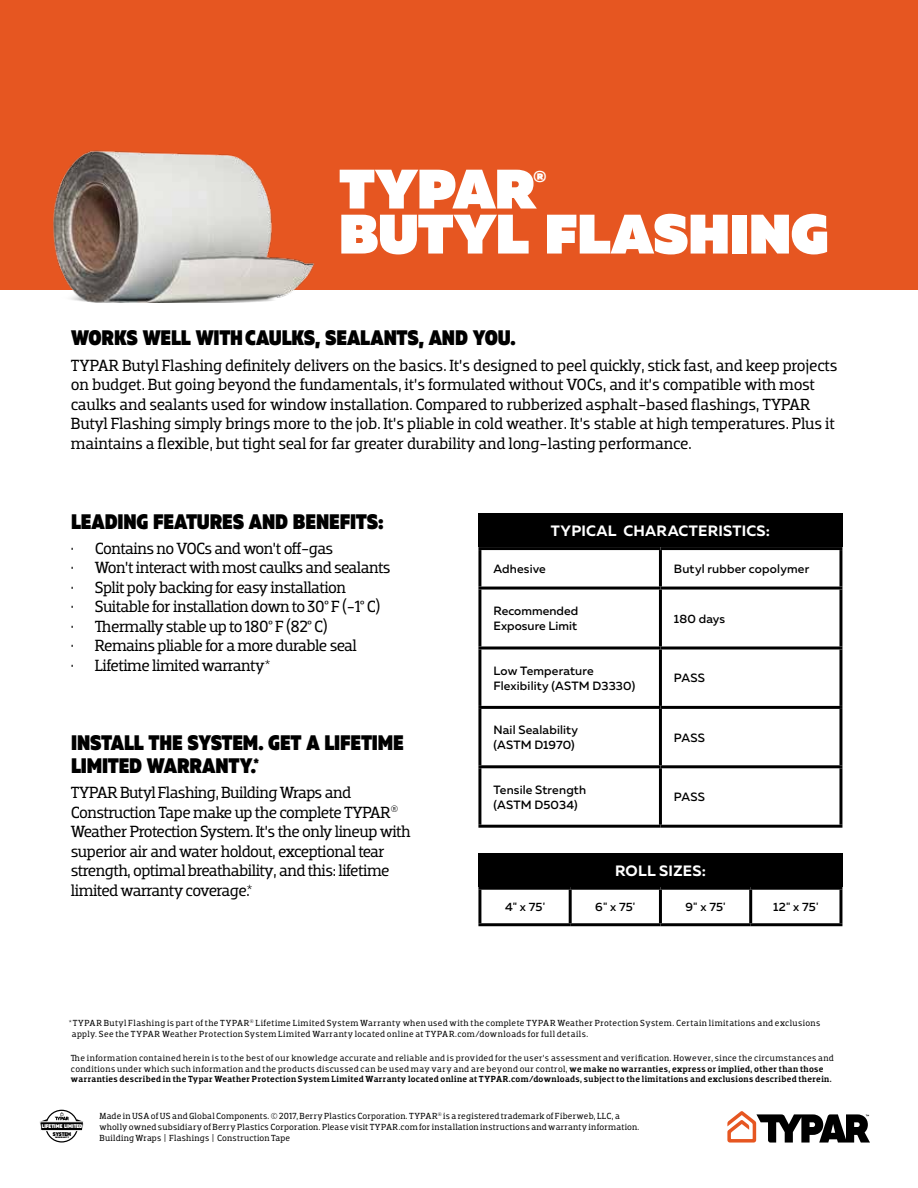
<style>
.page{position:relative;width:918px;height:1188px;background:#fff}
.page>*{position:absolute;margin:0;border:0;box-sizing:border-box;transform-origin:0 0}
.t1{font:800 55.5px "Muller";letter-spacing:-.01em;color:#fff}
.t2{font:800 21px/22.5px "Muller Narrow";letter-spacing:-.01em;color:#000}
.t3{font:16.5px/19.5px "Dobra Slab";letter-spacing:-.025em;color:#000}
.t4{font:800 15.75px "Muller";color:#fff}
.t5{font:700 15px "Muller";letter-spacing:.015em;color:#fff}
.t6{font:500 12px/15px "Muller";letter-spacing:.01em;color:#000}
.t7{font:9px/10.8px "Dobra Slab";letter-spacing:.035em;color:#000}
.t8{font:800 5.4px "Muller Narrow";color:#fff}
.t9{font:800 5.4px "Muller Narrow";color:#000}
.t10{font:800 2.1px "Muller";color:#000;scale:1.04 1}
.s1{font-weight:500}
</style>
<div class="page">
<div style="left:0;top:0;width:918px;height:289px;background:#e65621"></div>
<svg style="left:39px;top:1110px;width:45px;height:33px"></svg>
<svg style="left:727px;top:1111px;width:143px;height:32px"></svg>
<hr style="left:570px;top:887px;width:90px;height:3px;background:#000">
<hr style="left:569px;top:890px;width:3px;height:33px;background:#000">
<hr style="left:660px;top:887px;width:91px;height:3px;background:#000">
<hr style="left:659px;top:890px;width:3px;height:33px;background:#000">
<hr style="left:751px;top:887px;width:91px;height:3px;background:#000">
<hr style="left:749px;top:890px;width:3px;height:33px;background:#000">
<hr style="left:839px;top:890px;width:3px;height:33px;background:#000">
<hr style="left:570px;top:923px;width:90px;height:3px;background:#000">
<hr style="left:660px;top:923px;width:91px;height:3px;background:#000">
<hr style="left:751px;top:923px;width:91px;height:3px;background:#000">
<hr style="left:478px;top:887px;width:92px;height:3px;background:#000">
<hr style="left:478px;top:890px;width:3px;height:33px;background:#000">
<hr style="left:478px;top:923px;width:92px;height:3px;background:#000">
<div style="left:478px;top:853px;width:364px;height:34px;background:#000"></div>
<img style="left:0;top:150px;width:343px;height:153px">
<hr style="left:660px;top:547px;width:182px;height:3px;background:#000">
<hr style="left:659px;top:550px;width:3px;height:37px;background:#000">
<hr style="left:839px;top:550px;width:3px;height:37px;background:#000">
<hr style="left:478px;top:587px;width:182px;height:3px;background:#000">
<hr style="left:478px;top:590px;width:3px;height:57px;background:#000">
<hr style="left:660px;top:587px;width:182px;height:3px;background:#000">
<hr style="left:659px;top:590px;width:3px;height:57px;background:#000">
<hr style="left:839px;top:590px;width:3px;height:57px;background:#000">
<hr style="left:478px;top:647px;width:182px;height:2px;background:#000">
<hr style="left:478px;top:649px;width:3px;height:57px;background:#000">
<hr style="left:660px;top:647px;width:182px;height:2px;background:#000">
<hr style="left:659px;top:649px;width:3px;height:57px;background:#000">
<hr style="left:839px;top:649px;width:3px;height:57px;background:#000">
<hr style="left:478px;top:706px;width:182px;height:3px;background:#000">
<hr style="left:478px;top:709px;width:3px;height:56px;background:#000">
<hr style="left:660px;top:706px;width:182px;height:3px;background:#000">
<hr style="left:659px;top:709px;width:3px;height:56px;background:#000">
<hr style="left:839px;top:709px;width:3px;height:56px;background:#000">
<hr style="left:478px;top:765px;width:182px;height:3px;background:#000">
<hr style="left:478px;top:768px;width:3px;height:57px;background:#000">
<hr style="left:660px;top:765px;width:182px;height:3px;background:#000">
<hr style="left:659px;top:768px;width:3px;height:57px;background:#000">
<hr style="left:839px;top:768px;width:3px;height:57px;background:#000">
<hr style="left:478px;top:825px;width:182px;height:3px;background:#000">
<hr style="left:660px;top:825px;width:182px;height:3px;background:#000">
<hr style="left:478px;top:547px;width:182px;height:3px;background:#000">
<hr style="left:478px;top:550px;width:3px;height:37px;background:#000">
<div style="left:478px;top:514px;width:364px;height:33px;background:#000"></div>
<h1 class="t1" style="left:339px;top:154px;width:198px">TYPAR</h1>
<h3 class="t4" style="left:533px;top:166px;width:14px">®</h3>
<h1 class="t1" style="left:339px;top:199px;width:491px">BUTYL FLASHING</h1>
<h2 class="t2" style="left:71px;top:326px;width:446px">WORKS WELL WITH CAULKS, SEALANTS, AND YOU.</h2>
<p class="t3" style="left:71px;top:356px;width:768px">TYPAR Butyl Flashing definitely delivers on the basics. It’s designed to peel quickly, stick fast, and keep projects on budget. But going beyond the fundamentals, it’s formulated without VOCs, and it’s compatible with most caulks and sealants used for window installation. Compared to rubberized asphalt-based flashings, TYPAR Butyl Flashing simply brings more to the job. It’s pliable in cold weather. It’s stable at high temperatures. Plus it maintains a flexible, but tight seal for far greater durability and long-lasting performance.</p>
<h2 class="t2" style="left:71px;top:510px;width:314px">LEADING FEATURES AND BENEFITS:</h2>
<h3 class="t3" style="left:71px;top:539px;width:264px">• Contains no VOCs and won’t off-gas</h3>
<h3 class="t3" style="left:71px;top:558px;width:321px">• Won’t interact with most caulks and sealants</h3>
<h3 class="t3" style="left:71px;top:578px;width:277px">• Split poly backing for easy installation</h3>
<h3 class="t3" style="left:71px;top:597px;width:311px">• Suitable for installation down to 30° F (-1° C)</h3>
<h3 class="t3" style="left:71px;top:617px;width:258px">• Thermally stable up to 180° F (82° C)</h3>
<h3 class="t3" style="left:71px;top:636px;width:287px">• Remains pliable for a more durable seal</h3>
<h3 class="t3" style="left:71px;top:656px;width:202px">• Lifetime limited warranty*</h3>
<h2 class="t2" style="left:71px;top:732px;width:334px">INSTALL THE SYSTEM. GET A LIFETIME<br>LIMITED WARRANTY.<sup>*</sup></h2>
<p class="t3" style="left:71px;top:783px;width:341px">TYPAR Butyl Flashing, Building Wraps and Construction Tape make up the complete TYPAR<sup>® </sup>Weather Protection System. It’s the only lineup with superior air and water holdout, exceptional tear strength, optimal breathability, and this: lifetime limited warranty coverage.*</p>
<h3 class="t5" style="left:551px;top:522px;width:221px">TYPICAL CHARACTERISTICS:</h3>
<h3 class="t6" style="left:493px;top:561px;width:54px">Adhesive</h3>
<h3 class="t6" style="left:674px;top:561px;width:137px">Butyl rubber copolymer</h3>
<h3 class="t6" style="left:493px;top:603px;width:86px">Recommended<br>Exposure Limit</h3>
<h3 class="t6" style="left:674px;top:611px;width:53px">180 days</h3>
<h3 class="t6" style="left:493px;top:663px;width:143px">Low Temperature<br>Flexibility (ASTM D3330)</h3>
<h3 class="t6" style="left:674px;top:671px;width:32px">PASS</h3>
<h3 class="t6" style="left:493px;top:722px;width:86px">Nail Sealability (ASTM D1970)</h3>
<h3 class="t6" style="left:674px;top:730px;width:32px">PASS</h3>
<h3 class="t6" style="left:493px;top:782px;width:94px">Tensile Strength (ASTM D5034)</h3>
<h3 class="t6" style="left:674px;top:789px;width:32px">PASS</h3>
<h3 class="t5" style="left:615px;top:861px;width:92px">ROLL SIZES:</h3>
<h3 class="t6" style="left:505px;top:899px;width:42px">4" x 75'</h3>
<h3 class="t6" style="left:595px;top:899px;width:42px">6" x 75'</h3>
<h3 class="t6" style="left:686px;top:899px;width:42px">9" x 75'</h3>
<h3 class="t6" style="left:773px;top:899px;width:47px">12" x 75'</h3>
<p class="t7" style="left:72px;top:1018px;width:750px;text-indent:-4px">*TYPAR Butyl Flashing is part of the TYPAR<sup>®</sup> Lifetime Limited System Warranty when used with the complete TYPAR Weather Protection System. Certain limitations and exclusions apply. See the TYPAR Weather Protection System Limited Warranty located online at TYPAR.com/downloads for full details.</p>
<p class="t7" style="left:71px;top:1052px;width:764px">The information contained herein is to the best of our knowledge accurate and reliable and is provided for the user’s assessment and verification. However, since the circumstances and conditions under which such information and the products discussed can be used may vary and are beyond our control, <span class="s1">we make no warranties, express or implied, other than those warranties described in the Typar Weather Protection System Limited Warranty located online at TYPAR.com/downloads, subject to the limitations and exclusions described therein.</span></p>
<p class="t8" style="left:42px;top:1123px;width:42px">LIFETIME LIMITED</p>
<p class="t9" style="left:53px;top:1131px;width:20px">SYSTEM</p>
<p class="t10" style="left:55px;top:1136px;width:15px">WARRANTY</p>
<p class="t7" style="left:99px;top:1111px;width:542px">Made in USA of US and Global Components. © 2017, Berry Plastics Corporation. TYPAR<sup>®</sup> is a registered trademark of Fiberweb, LLC, a wholly owned subsidiary of Berry Plastics Corporation. Please visit TYPAR.com for installation instructions and warranty information.<br>Building Wraps | Flashings | Construction Tape</p>
</div>
